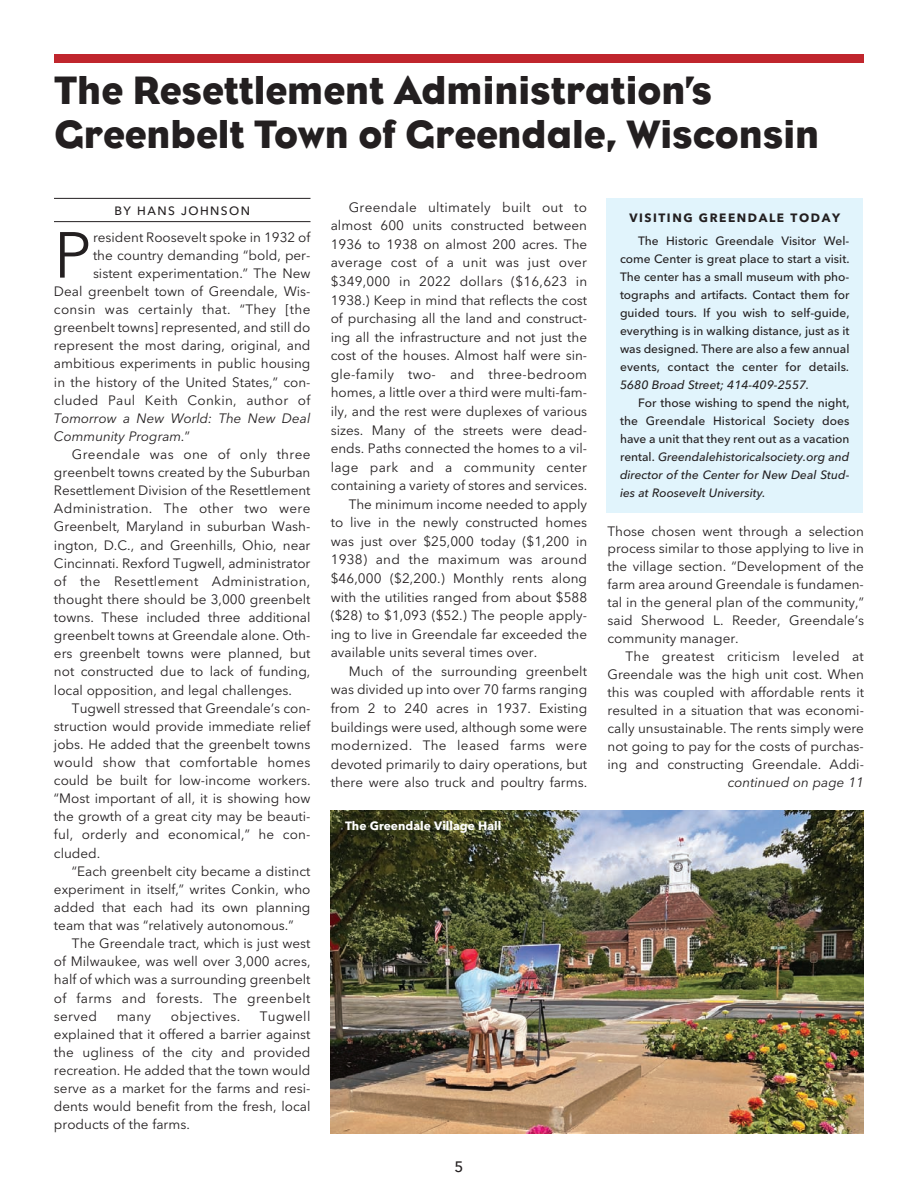
<style>
.page{position:relative;width:918px;height:1188px;background:#fff}
.page>*{position:absolute;margin:0;border:0;box-sizing:border-box;transform-origin:0 0}
.t1{font:64.35px "Avenir Next";color:#231f20}
.t2{font:40.5px/45px "Eagle";color:#231f20}
.t3{font:500 15px "Avenir Next";color:#231f20}
.t4{font:13.5px/18.1px "Avenir Next";color:#231f20;text-align:justify}
.t5{font:13.5px "Avenir Next";letter-spacing:.025em;color:#231f20}
.t6{font:italic 13.5px/18.1px "Avenir Next";color:#231f20}
.t7{font:13.5px "Avenir Next";letter-spacing:.02em;color:#231f20}
.t8{font:500 12px/18px "Avenir Next";letter-spacing:.01em;color:#231f20;text-align:justify}
.t9{font:700 12px "Avenir Next";color:#fff}
.t10{font:700 12px "Avenir Next";letter-spacing:.13em;color:#231f20}
.t11{font:500 12px "Avenir Next";letter-spacing:.12em;color:#231f20}
.s1{font-style:normal}
.s2{font-style:italic}
</style>
<div class="page">
<hr style="left:54px;top:198px;width:256px;height:1px;background:#231f20">
<hr style="left:54px;top:221px;width:256px;height:1px;background:#231f20">
<div style="left:54px;top:54px;width:810px;height:9px;background:#c0262d"></div>
<div style="left:606px;top:198px;width:257px;height:315px;background:#e1f4fc"></div>
<img style="left:331px;top:810px;width:533px;height:324px">
<h2 class="t2" style="left:54px;top:67px;width:767px">The Resettlement Administration’s<br>Greenbelt Town of Greendale, Wisconsin</h2>
<p class="t11" style="left:114px;top:200px;width:137px">BY HANS JOHNSON</p>
<p class="t4" style="left:54px;top:227px;width:258px;text-align:right">resident roosevelt spoke in 1932 of<br>the country demanding “bold, per&shy;sistent experimentation.” The new<br>Deal greenbelt town of Greendale, wis&shy;consin was certainly that. “They [the greenbelt towns] represented, and still do represent the most daring, original, and ambitious experiments in public housing in the history of the United states,” con&shy;cluded Paul Keith Conkin, author of</p>
<p class="t6" style="left:54px;top:408px;width:258px">Tomorrow a New World: The New Deal<br>Community Program.<span class="s1">”</span></p>
<p class="t4" style="left:54px;top:445px;width:258px;text-indent:18px">Greendale was one of only three greenbelt towns created by the suburban resettlement Division of the resettlement Administration. The other two were Greenbelt, Maryland in suburban wash&shy;ington, D.C., and Greenhills, ohio, near Cincinnati. rexford Tugwell, administrator of the resettlement Administration, thought there should be 3,000 greenbelt towns. These included three additional greenbelt towns at Greendale alone. oth&shy;ers greenbelt towns were planned, but not constructed due to lack of funding, local opposition, and legal challenges.</p>
<p class="t4" style="left:54px;top:698px;width:258px;text-indent:18px">Tugwell stressed that Greendale’s con&shy;struction would provide immediate relief jobs. he added that the greenbelt towns would show that comfortable homes could be built for low-income workers. “Most important of all, it is showing how the growth of a great city may be beauti&shy;ful, orderly and economical,” he con&shy;cluded.</p>
<p class="t4" style="left:54px;top:861px;width:258px;text-indent:18px">“each greenbelt city became a distinct experiment in itself,” writes Conkin, who added that each had its own planning team that was “relatively autonomous.”</p>
<p class="t4" style="left:54px;top:934px;width:258px;text-indent:18px">The Greendale tract, which is just west of Milwaukee, was well over 3,000 acres, half of which was a surrounding greenbelt of farms and forests. The greenbelt served</p>
<h1 class="t1" style="left:54px;top:201px;width:39px">P</h1>
<p class="t4" style="left:54px;top:1006px;width:258px;text-indent:206px">Tugwell explained that it offered a barrier against the ugliness of the city and provided recreation. he added that the town would serve as a market for the farms and resi&shy;dents would benefit from the fresh, local products of the farms.</p>
<p class="t4" style="left:117px;top:1006px;width:36px">many</p>
<p class="t5" style="left:171px;top:1005px;width:71px">objectives.</p>
<p class="t5" style="left:349px;top:196px;width:240px">Greendale ultimately built out to</p>
<p class="t4" style="left:331px;top:216px;width:258px">almost 600 units constructed between</p>
<p class="t4" style="left:331px;top:235px;width:258px">1936 to 1938 on almost 200 acres. The</p>
<p class="t7" style="left:331px;top:251px;width:258px">average cost of a unit was just over</p>
<p class="t4" style="left:331px;top:272px;width:258px">$349,000 in 2022 dollars ($16,623 in</p>
<p class="t4" style="left:331px;top:290px;width:258px">1938.) Keep in mind that reflects the cost</p>
<p class="t4" style="left:331px;top:309px;width:258px">of purchasing all the land and construct-</p>
<p class="t4" style="left:331px;top:327px;width:258px">ing all the infrastructure and not just the</p>
<p class="t4" style="left:331px;top:346px;width:258px">cost of the houses. Almost half were sin-</p>
<p class="t5" style="left:331px;top:363px;width:258px">gle-family two- and three-bedroom</p>
<p class="t4" style="left:331px;top:383px;width:258px">homes, a little over a third were multi-fam-</p>
<p class="t4" style="left:331px;top:402px;width:258px">ily, and the rest were duplexes of various</p>
<p class="t4" style="left:331px;top:420px;width:258px">sizes. Many of the streets were dead-</p>
<p class="t4" style="left:331px;top:439px;width:258px">ends. Paths connected the homes to a vil-</p>
<p class="t5" style="left:331px;top:456px;width:258px">lage park and a community center</p>
<p class="t4" style="left:331px;top:476px;width:258px">containing a variety of stores and services.</p>
<p class="t4" style="left:349px;top:494px;width:240px">The minimum income needed to apply</p>
<p class="t4" style="left:331px;top:513px;width:258px">to live in the newly constructed homes</p>
<p class="t4" style="left:331px;top:532px;width:258px">was just over $25,000 today ($1,200 in</p>
<p class="t7" style="left:331px;top:548px;width:258px">1938) and the maximum was around</p>
<p class="t4" style="left:331px;top:569px;width:258px">$46,000 ($2,200.) Monthly rents along</p>
<p class="t4" style="left:331px;top:587px;width:258px">with the utilities ranged from about $588</p>
<p class="t4" style="left:331px;top:606px;width:258px">($28) to $1,093 ($52.) The people apply-</p>
<p class="t4" style="left:331px;top:624px;width:258px">ing to live in Greendale far exceeded the</p>
<p class="t4" style="left:331px;top:643px;width:208px">available units several times over.</p>
<p class="t4" style="left:349px;top:662px;width:240px">Much of the surrounding greenbelt</p>
<p class="t4" style="left:331px;top:680px;width:258px">was divided up into over 70 farms ranging</p>
<p class="t4" style="left:331px;top:699px;width:258px">from 2 to 240 acres in 1937. existing</p>
<p class="t4" style="left:331px;top:717px;width:258px">buildings were used, although some were</p>
<p class="t5" style="left:331px;top:734px;width:258px">modernized. The leased farms were</p>
<p class="t4" style="left:331px;top:754px;width:258px">devoted primarily to dairy operations, but</p>
<p class="t4" style="left:331px;top:773px;width:258px">there were also truck and poultry farms.</p>
<p class="t9" style="left:345px;top:815px;width:158px">The Greendale Village Hall</p>
<p class="t3" style="left:455px;top:1154px;width:10px">5</p>
<p class="t10" style="left:629px;top:207px;width:212px">VISITING GREENDALE TODAY</p>
<p class="t8" style="left:620px;top:231px;width:231px;text-indent:18px">The Historic Greendale Visitor Wel&shy;come Center is great place to start a visit.<br>The center has a small museum with pho&shy;tographs and artifacts. Contact them for guided tours. If you wish to self-guide, everything is in walking distance, just as it was designed. There are also a few annual events, contact the center for details<span class="s2">.<br>5680 Broad Street; 414-409-2557.</span></p>
<p class="t8" style="left:620px;top:393px;width:231px;text-indent:18px">For those wishing to spend the night, the Greendale Historical Society does have a unit that they rent out as a vacation rental. <span class="s2">Greendalehistoricalsociety.org and director of the Center for New Deal Stud&shy;ies at Roosevelt University.</span></p>
<p class="t4" style="left:608px;top:521px;width:258px">Those chosen went through a selection process similar to those applying to live in the village section. “Development of the farm area around Greendale is fundamen&shy;tal in the general plan of the community,” said sherwood l. reeder, Greendale’s community manager.</p>
<p class="t4" style="left:608px;top:647px;width:258px;text-indent:18px">The greatest criticism leveled at Greendale was the high unit cost. when this was coupled with affordable rents it resulted in a situation that was economi&shy;cally unsustainable. The rents simply were not going to pay for the costs of purchas&shy;ing and constructing Greendale. Addi-</p>
<p class="t6" style="left:728px;top:773px;width:138px">continued on page 11</p>
</div>
